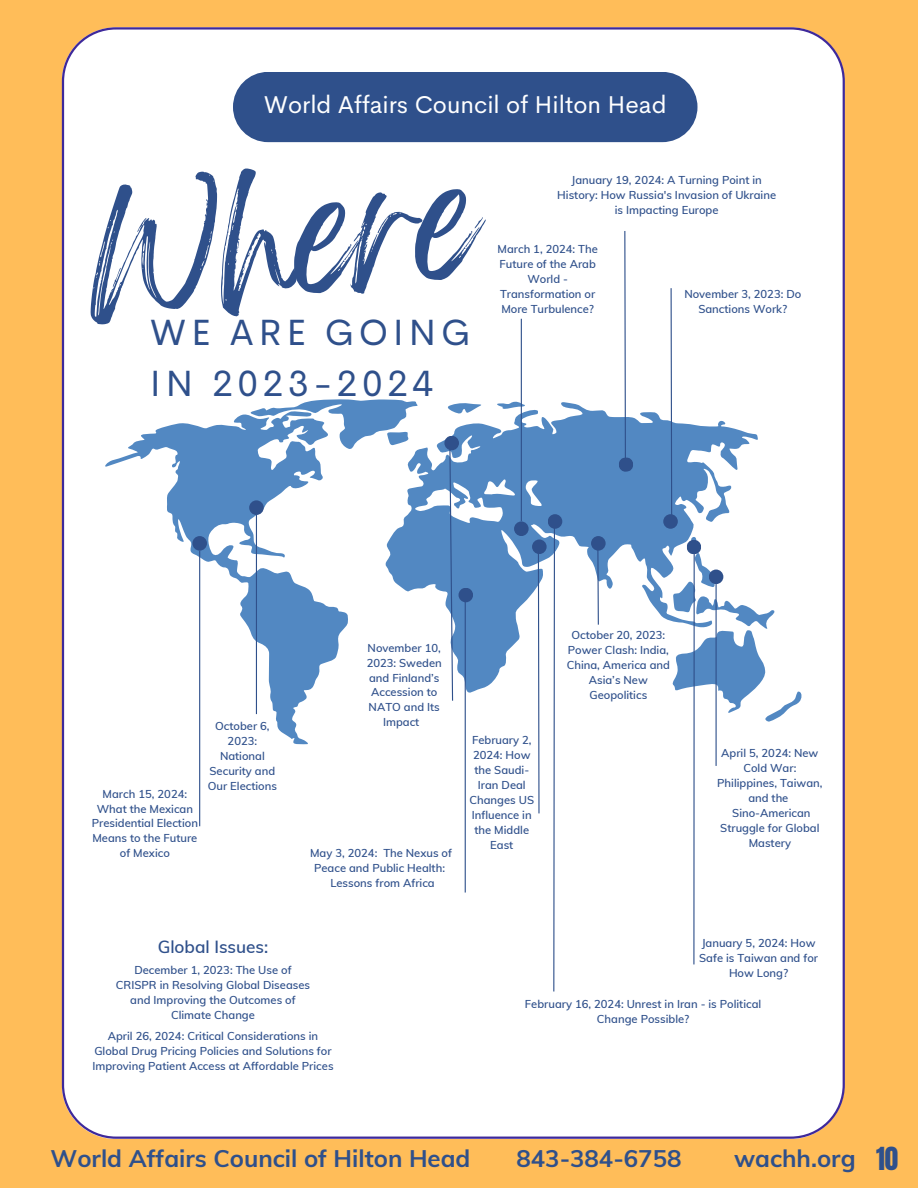
<style>
.page{position:relative;width:918px;height:1188px;background:#ffbd59}
.page>*{position:absolute;margin:0;border:0;box-sizing:border-box;transform-origin:0 0}
.t1{font:139.2px "Feeling Passionate";color:#2f508b}
.t2{font:36.75px/50.7px "Cerebri Sans";letter-spacing:.125em;color:#2f508b}
.t3{font:27px "Anton";color:#2f508b}
.t4{font:24.45px "Cerebri Sans";color:#fff}
.t5{font:700 24px "Muli";color:#2f508b}
.t6{font:600 17.25px "Muli";color:#2f508b}
.t7{font:600 11.25px/15px "Muli";color:#2f508b;text-align:center}
</style>
<div class="page">
<div style="left:62px;top:27px;width:783px;height:1112px;background:#fff"></div>
<div style="left:233px;top:72px;width:465px;height:70px;background:#2f508b;border-radius:35px"></div>
<svg style="left:105px;top:399px;width:697px;height:346px;background:#c5d7ea"></svg>
<div style="left:192px;top:536px;width:15px;height:15px;background:#2f508b;border-radius:50%"></div>
<div style="left:249px;top:500px;width:15px;height:15px;background:#2f508b;border-radius:50%"></div>
<div style="left:459px;top:588px;width:14px;height:14px;background:#2f508b;border-radius:50%"></div>
<div style="left:514px;top:521px;width:15px;height:15px;background:#2f508b;border-radius:50%"></div>
<div style="left:444px;top:436px;width:15px;height:14px;background:#2f508b;border-radius:50%"></div>
<div style="left:709px;top:570px;width:14px;height:14px;background:#2f508b;border-radius:50%"></div>
<div style="left:663px;top:514px;width:15px;height:15px;background:#2f508b;border-radius:50%"></div>
<hr style="left:256px;top:515px;width:1px;height:199px;background:#2f508b">
<hr style="left:199px;top:551px;width:1px;height:275px;background:#2f508b">
<svg style="left:449px;top:450px;width:5px;height:252px"></svg>
<hr style="left:693px;top:547px;width:2px;height:417px;background:#2f508b">
<svg style="left:670px;top:287px;width:3px;height:228px"></svg>
<hr style="left:521px;top:319px;width:1px;height:202px;background:#2f508b">
<hr style="left:716px;top:584px;width:1px;height:182px;background:#2f508b">
<svg style="left:619px;top:230px;width:14px;height:242px;background:#c8d5e6"></svg>
<hr style="left:465px;top:601px;width:1px;height:292px;background:#2f508b">
<svg style="left:597px;top:551px;width:2px;height:75px"></svg>
<div style="left:591px;top:536px;width:15px;height:15px;background:#2f508b;border-radius:50%"></div>
<div style="left:532px;top:539px;width:15px;height:15px;background:#2f508b;border-radius:50%"></div>
<div style="left:548px;top:514px;width:14px;height:15px;background:#2f508b;border-radius:50%"></div>
<svg style="left:537px;top:554px;width:3px;height:261px"></svg>
<svg style="left:553px;top:528px;width:3px;height:465px"></svg>
<svg style="left:686px;top:540px;width:15px;height:15px"></svg>
<p class="t4" style="left:264px;top:89px;width:404px">World Affairs Council of Hilton Head</p>
<p class="t1" style="left:72px;top:147px;width:398px;rotate:-6deg">Where</p>
<p class="t7" style="left:557px;top:172px;width:220px">January 19, 2024: A Turning Point in<br>History: How Russia's Invasion of Ukraine is Impacting Europe</p>
<p class="t7" style="left:498px;top:241px;width:102px">March 1, 2024: The<br>Future of the Arab<br>World -<br>Transformation or<br>More Turbulence?</p>
<p class="t7" style="left:684px;top:286px;width:119px">November 3, 2023: Do<br>Sanctions Work?</p>
<p class="t2" style="left:150px;top:307px;width:322px">WE ARE GOING<br>IN 2023-2024</p>
<p class="t7" style="left:92px;top:786px;width:108px">March 15, 2024:<br>What the Mexican<br>Presidential Election<br>Means to the Future of Mexico</p>
<p class="t7" style="left:208px;top:718px;width:71px">October 6,<br>2023:<br>National<br>Security and<br>Our Elections</p>
<p class="t7" style="left:367px;top:640px;width:77px">November 10,<br>2023: Sweden and Finland’s<br>Accession to<br>NATO and Its<br>Impact</p>
<p class="t7" style="left:310px;top:845px;width:144px">May 3, 2024: The Nexus of<br>Peace and Public Health:</p>
<p class="t7" style="left:330px;top:875px;width:106px">Lessons from Africa</p>
<p class="t7" style="left:470px;top:732px;width:66px">February 2,<br>2024: How the Saudi-<br>Iran Deal<br>Changes US<br>Influence in the Middle<br>East</p>
<p class="t7" style="left:567px;top:627px;width:105px">October 20, 2023:<br>Power Clash: India,<br>China, America and<br>Asia’s New<br>Geopolitics</p>
<p class="t7" style="left:717px;top:745px;width:107px">April 5, 2024: New<br>Cold War:<br>Philippines, Taiwan, and the</p>
<p class="t7" style="left:720px;top:805px;width:101px">Sino-American<br>Struggle for Global<br>Mastery</p>
<p class="t6" style="left:158px;top:936px;width:112px">Global Issues:</p>
<p class="t7" style="left:116px;top:962px;width:196px">December 1, 2023: The Use of<br>CRISPR in Resolving Global Diseases and Improving the Outcomes of<br>Climate Change</p>
<p class="t7" style="left:92px;top:1029px;width:243px">April 26, 2024: Critical Considerations in<br>Global Drug Pricing Policies and Solutions for<br>Improving Patient Access at Affordable Prices</p>
<p class="t7" style="left:699px;top:936px;width:120px">January 5, 2024: How<br>Safe is Taiwan and for<br>How Long?</p>
<p class="t7" style="left:525px;top:996px;width:238px">February 16, 2024: Unrest in Iran - is Political<br>Change Possible?</p>
<p class="t5" style="left:51px;top:1143px;width:421px">World Affairs Council of Hilton Head</p>
<p class="t5" style="left:516px;top:1143px;width:166px">843-384-6758</p>
<p class="t5" style="left:734px;top:1143px;width:123px">wachh.org</p>
<p class="t3" style="left:876px;top:1140px;width:24px">10</p>
</div>
